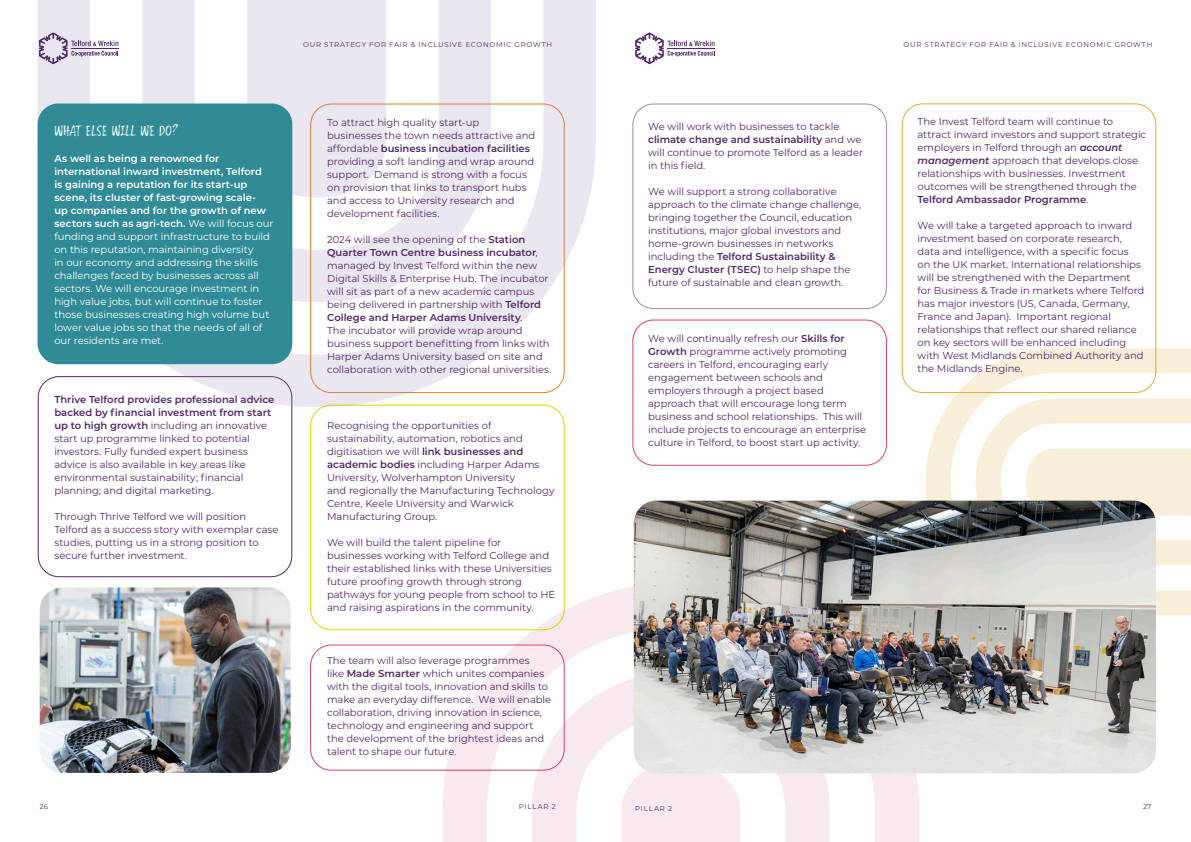
<style>
.page{position:relative;width:1191px;height:842px;background:#fff}
.page>*{position:absolute;margin:0;border:0;box-sizing:border-box;transform-origin:0 0}
.t1{font:15px "Tooth Nail";letter-spacing:.005em;color:#fff}
.t2{font:10px/13px "Montserrat";letter-spacing:-.005em;color:#512766}
.t3{font:10px/13px "Montserrat";letter-spacing:-.005em;color:#fff}
.t4{font:7px "Montserrat";letter-spacing:.105em;color:#512766}
.s1{font-weight:600}
.s2{font-weight:600;font-style:italic}
</style>
<div class="page">
<svg style="left:925px;top:348px;width:266px;height:267px"></svg>
<svg style="left:975px;top:398px;width:216px;height:167px"></svg>
<div style="left:902px;top:103px;width:254px;height:290px;border:1px solid #dbae3c;border-radius:21px"></div>
<svg style="left:442px;top:582px;width:477px;height:260px"></svg>
<svg style="left:532px;top:672px;width:298px;height:170px;fill:#f7e9ef"></svg>
<div style="left:632px;top:320px;width:255px;height:146px;border:1px solid #de3d7b;border-radius:21px"></div>
<div style="left:632px;top:104px;width:255px;height:205px;border:1px solid #9d87b7;border-radius:21px"></div>
<div style="left:310px;top:405px;width:254px;height:225px;border:1px solid #dbd601;border-radius:21px"></div>
<div style="left:310px;top:645px;width:254px;height:125px;border:1px solid #de3d7b;border-radius:21px"></div>
<div style="left:38px;top:376px;width:254px;height:201px;border:1px solid #512766;border-radius:21px"></div>
<svg style="left:38px;top:0;width:558px;height:407px"></svg>
<svg style="left:142px;top:0;width:349px;height:302px;fill:#f1eff5"></svg>
<div style="left:247px;top:0;width:139px;height:197px;background:#ebe7f0"></div>
<div style="left:38px;top:104px;width:254px;height:260px;background:#308b96;border-radius:21px"></div>
<img style="left:634px;top:501px;width:522px;height:272px">
<img style="left:40px;top:587px;width:251px;height:186px">
<svg style="left:39px;top:32px;width:79px;height:32px"></svg>
<hr style="left:71px;top:48px;width:47px;height:1px;background:#512766">
<svg style="left:635px;top:32px;width:79px;height:32px"></svg>
<hr style="left:667px;top:48px;width:47px;height:1px;background:#512766">
<p class="t4" style="left:303px;top:39px;width:250px">OUR STRATEGY FOR FAIR &amp; INCLUSIVE ECONOMIC GROWTH</p>
<p class="t4" style="left:903px;top:39px;width:250px">OUR STRATEGY FOR FAIR &amp; INCLUSIVE ECONOMIC GROWTH</p>
<h1 class="t1" style="left:54px;top:123px;width:126px">WHAT ELSE WILL WE DO?</h1>
<p class="t3" style="left:54px;top:152px;width:220px"><span class="s1">As well as being a renowned for international inward investment, Telford<br>is gaining a reputation for its start-up scene, its cluster of fast-growing scale-<br>up companies and for the growth of new sectors such as agri-tech.</span> We will focus our funding and support infrastructure to build on this reputation, maintaining diversity<br>in our economy and addressing the skills challenges faced by businesses across all sectors. We will encourage investment in high value jobs, but will continue to foster those businesses creating high volume but lower value jobs so that the needs of all of our residents are met.</p>
<p class="t2" style="left:54px;top:392px;width:221px"><span class="s1">Thrive Telford provides professional advice backed by financial investment from start up to high growth</span> including an innovative start up programme linked to potential investors. Fully funded expert business advice is also available in key areas like environmental sustainability; financial planning; and digital marketing.</p>
<p class="t2" style="left:54px;top:509px;width:226px">Through Thrive Telford we will position Telford as a success story with exemplar case studies, putting us in a strong position to secure further investment.</p>
<p class="t2" style="left:327px;top:116px;width:210px">To attract high quality start-up businesses the town needs attractive and affordable <span class="s1">business incubation facilities </span>providing a soft landing and wrap around support. Demand is strong with a focus on provision that links to transport hubs and access to University research and development facilities.</p>
<p class="t2" style="left:327px;top:233px;width:226px">2024 will see the opening of the <span class="s1">Station Quarter Town Centre business incubator</span>, managed by Invest Telford within the new Digital Skills &amp; Enterprise Hub. The incubator will sit as part of a new academic campus being delivered in partnership with <span class="s1">Telford College and Harper Adams University</span>.<br>The incubator will provide wrap around business support benefitting from links with Harper Adams University based on site and collaboration with other regional universities.</p>
<p class="t2" style="left:327px;top:419px;width:229px">Recognising the opportunities of sustainability, automation, robotics and digitisation we will <span class="s1">link businesses and academic bodies</span> including Harper Adams University, Wolverhampton University<br>and regionally the Manufacturing Technology Centre, Keele University and Warwick Manufacturing Group.</p>
<p class="t2" style="left:327px;top:536px;width:230px">We will build the talent pipeline for businesses working with Telford College and their established links with these Universities future proofing growth through strong pathways for young people from school to HE and raising aspirations in the community.</p>
<p class="t2" style="left:327px;top:654px;width:226px">The team will also leverage programmes<br>like <span class="s1">Made Smarter</span> which unites companies with the digital tools, innovation and skills to make an everyday difference. We will enable collaboration, driving innovation in science, technology and engineering and support the development of the brightest ideas and talent to shape our future.</p>
<p class="t2" style="left:648px;top:119px;width:216px">We will work with businesses to tackle <span class="s1">climate change and sustainability</span> and we will continue to promote Telford as a leader in this field.</p>
<p class="t2" style="left:648px;top:184px;width:215px">We will support a strong collaborative approach to the climate change challenge, bringing together the Council, education institutions, major global investors and home-grown businesses in networks including the <span class="s1">Telford Sustainability &amp; Energy Cluster (TSEC)</span> to help shape the future of sustainable and clean growth.</p>
<p class="t2" style="left:648px;top:332px;width:219px">We will continually refresh our <span class="s1">Skills for Growth</span> programme actively promoting careers in Telford, encouraging early engagement between schools and employers through a project based approach that will encourage long term business and school relationships. This will include projects to encourage an enterprise culture in Telford, to boost start up activity.</p>
<p class="t2" style="left:917px;top:114px;width:230px">The Invest Telford team will continue to attract inward investors and support strategic employers in Telford through an <span class="s2">account management</span> approach that develops close relationships with businesses. Investment outcomes will be strengthened through the <span class="s1">Telford Ambassador Programme</span>.</p>
<p class="t2" style="left:917px;top:218px;width:228px">We will take a targeted approach to inward investment based on corporate research, data and intelligence, with a specific focus<br>on the UK market. International relationships will be strengthened with the Department for Business &amp; Trade in markets where Telford has major investors (US, Canada, Germany, France and Japan). Important regional relationships that reflect our shared reliance on key sectors will be enhanced including with West Midlands Combined Authority and the Midlands Engine.</p>
<p class="t4" style="left:40px;top:802px;width:10px">26</p>
<p class="t4" style="left:519px;top:802px;width:38px">PILLAR 2</p>
<p class="t4" style="left:635px;top:803px;width:38px">PILLAR 2</p>
<p class="t4" style="left:1143px;top:802px;width:10px">27</p>
</div>
